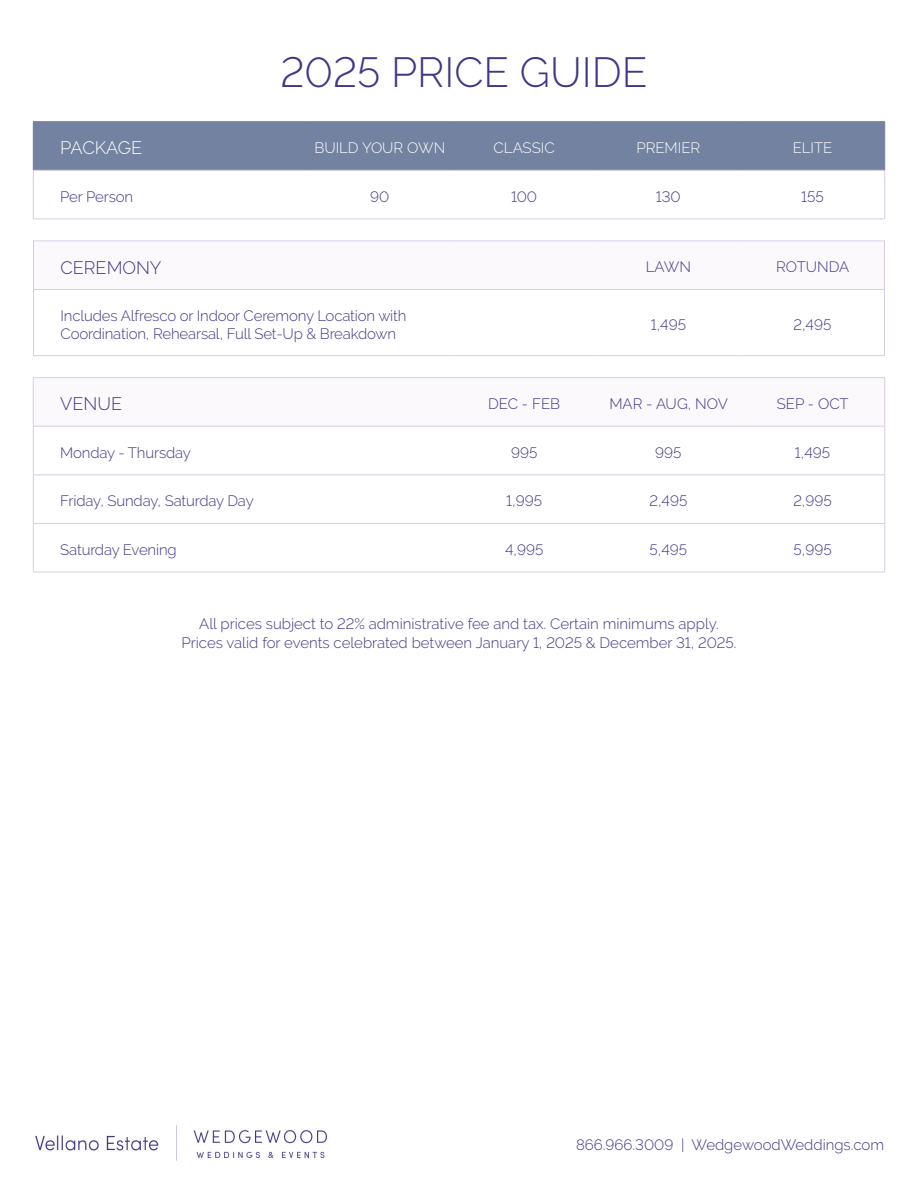
<style>
.page{position:relative;width:918px;height:1188px;background:#fff}
.page>*{position:absolute;margin:0;border:0;box-sizing:border-box;transform-origin:0 0}
.t1{font:300 42px "Raleway";color:#403786}
.t2{font:300 18px "Raleway";color:#403786}
.t3{font:300 18px "Raleway";letter-spacing:-.025em;color:#fff}
.t4{font:300 15px/18px "Raleway";letter-spacing:-.005em;color:#403786}
.t5{font:300 15px "Raleway";color:#fff}
</style>
<div class="page">
<svg style="left:33px;top:218px;width:852px;height:354px"></svg>
<div style="left:34px;top:122px;width:850px;height:48px;background:#7282a0"></div>
<hr style="left:33px;top:170px;width:275px;height:1px;background:#d8cce4">
<hr style="left:308px;top:170px;width:144px;height:1px;background:#d8cce4">
<hr style="left:452px;top:170px;width:144px;height:1px;background:#d8cce4">
<hr style="left:596px;top:170px;width:144px;height:1px;background:#d8cce4">
<hr style="left:740px;top:170px;width:145px;height:1px;background:#d8cce4">
<hr style="left:33px;top:170px;width:1px;height:49px;background:#d8cce4">
<hr style="left:884px;top:170px;width:1px;height:49px;background:#d8cce4">
<hr style="left:33px;top:219px;width:275px;height:1px;background:#d8cce4">
<hr style="left:308px;top:219px;width:144px;height:1px;background:#d8cce4">
<hr style="left:452px;top:219px;width:144px;height:1px;background:#d8cce4">
<hr style="left:596px;top:219px;width:144px;height:1px;background:#d8cce4">
<hr style="left:740px;top:219px;width:145px;height:1px;background:#d8cce4">
<hr style="left:33px;top:121px;width:275px;height:1px;background:#7282a0">
<hr style="left:33px;top:122px;width:1px;height:48px;background:#7282a0">
<hr style="left:308px;top:121px;width:144px;height:1px;background:#7282a0">
<hr style="left:452px;top:121px;width:144px;height:1px;background:#7282a0">
<hr style="left:596px;top:121px;width:144px;height:1px;background:#7282a0">
<hr style="left:740px;top:121px;width:145px;height:1px;background:#7282a0">
<hr style="left:884px;top:122px;width:1px;height:48px;background:#7282a0">
<svg style="left:34px;top:242px;width:850px;height:47px"></svg>
<hr style="left:33px;top:289px;width:419px;height:1px;background:#d8cce4">
<hr style="left:452px;top:289px;width:144px;height:1px;background:#d8cce4">
<hr style="left:596px;top:289px;width:144px;height:1px;background:#d8cce4">
<hr style="left:740px;top:289px;width:145px;height:1px;background:#d8cce4">
<hr style="left:33px;top:241px;width:419px;height:1px;background:#d8cce4">
<hr style="left:33px;top:241px;width:1px;height:48px;background:#d8cce4">
<hr style="left:452px;top:241px;width:144px;height:1px;background:#d8cce4">
<hr style="left:596px;top:241px;width:144px;height:1px;background:#d8cce4">
<hr style="left:740px;top:241px;width:145px;height:1px;background:#d8cce4">
<hr style="left:884px;top:241px;width:1px;height:48px;background:#d8cce4">
<hr style="left:33px;top:290px;width:1px;height:65px;background:#d8cce4">
<hr style="left:884px;top:290px;width:1px;height:65px;background:#d8cce4">
<hr style="left:33px;top:355px;width:419px;height:1px;background:#d8cce4">
<hr style="left:452px;top:355px;width:144px;height:1px;background:#d8cce4">
<hr style="left:596px;top:355px;width:144px;height:1px;background:#d8cce4">
<hr style="left:740px;top:355px;width:145px;height:1px;background:#d8cce4">
<svg style="left:34px;top:378px;width:850px;height:48px"></svg>
<hr style="left:33px;top:426px;width:1px;height:49px;background:#d8cce4">
<hr style="left:884px;top:426px;width:1px;height:49px;background:#d8cce4">
<hr style="left:33px;top:475px;width:1px;height:48px;background:#d8cce4">
<hr style="left:884px;top:475px;width:1px;height:48px;background:#d8cce4">
<hr style="left:33px;top:524px;width:1px;height:48px;background:#d8cce4">
<hr style="left:884px;top:524px;width:1px;height:48px;background:#d8cce4">
<hr style="left:33px;top:572px;width:275px;height:1px;background:#d8cce4">
<hr style="left:33px;top:475px;width:275px;height:1px;background:#d8cce4">
<hr style="left:33px;top:523px;width:275px;height:1px;background:#d8cce4">
<hr style="left:308px;top:572px;width:144px;height:1px;background:#d8cce4">
<hr style="left:452px;top:572px;width:144px;height:1px;background:#d8cce4">
<hr style="left:596px;top:572px;width:144px;height:1px;background:#d8cce4">
<hr style="left:740px;top:572px;width:145px;height:1px;background:#d8cce4">
<hr style="left:33px;top:377px;width:275px;height:1px;background:#d8cce4">
<hr style="left:33px;top:378px;width:1px;height:48px;background:#d8cce4">
<hr style="left:308px;top:377px;width:144px;height:1px;background:#d8cce4">
<hr style="left:452px;top:377px;width:144px;height:1px;background:#d8cce4">
<hr style="left:596px;top:377px;width:144px;height:1px;background:#d8cce4">
<hr style="left:740px;top:377px;width:145px;height:1px;background:#d8cce4">
<hr style="left:884px;top:378px;width:1px;height:48px;background:#d8cce4">
<hr style="left:33px;top:426px;width:275px;height:1px;background:#d8cce4">
<hr style="left:308px;top:426px;width:144px;height:1px;background:#d8cce4">
<hr style="left:452px;top:426px;width:144px;height:1px;background:#d8cce4">
<hr style="left:596px;top:426px;width:144px;height:1px;background:#d8cce4">
<hr style="left:740px;top:426px;width:145px;height:1px;background:#d8cce4">
<hr style="left:308px;top:475px;width:144px;height:1px;background:#d8cce4">
<hr style="left:452px;top:475px;width:144px;height:1px;background:#d8cce4">
<hr style="left:596px;top:475px;width:144px;height:1px;background:#d8cce4">
<hr style="left:740px;top:475px;width:145px;height:1px;background:#d8cce4">
<hr style="left:308px;top:523px;width:144px;height:1px;background:#d8cce4">
<hr style="left:452px;top:523px;width:144px;height:1px;background:#d8cce4">
<hr style="left:596px;top:523px;width:144px;height:1px;background:#d8cce4">
<hr style="left:740px;top:523px;width:145px;height:1px;background:#d8cce4">
<img style="left:35px;top:1125px;width:292px;height:36px">
<h1 class="t1" style="left:280px;top:47px;width:368px">2025 PRICE GUIDE</h1>
<p class="t3" style="left:60px;top:138px;width:83px">PACKAGE</p>
<p class="t5" style="left:314px;top:139px;width:132px">BUILD YOUR OWN</p>
<p class="t5" style="left:494px;top:139px;width:63px">CLASSIC</p>
<p class="t5" style="left:636px;top:139px;width:65px">PREMIER</p>
<p class="t5" style="left:793px;top:139px;width:41px">ELITE</p>
<p class="t4" style="left:60px;top:187px;width:74px">Per Person</p>
<p class="t4" style="left:370px;top:187px;width:21px">90</p>
<p class="t4" style="left:511px;top:187px;width:28px">100</p>
<p class="t4" style="left:656px;top:187px;width:26px">130</p>
<p class="t4" style="left:801px;top:187px;width:24px">155</p>
<p class="t2" style="left:61px;top:257px;width:103px">CEREMONY</p>
<p class="t4" style="left:646px;top:258px;width:47px">LAWN</p>
<p class="t4" style="left:776px;top:258px;width:75px">ROTUNDA</p>
<p class="t4" style="left:61px;top:306px;width:348px">Includes Alfresco or Indoor Ceremony Location with<br>Coordination, Rehearsal, Full Set-Up &amp; Breakdown</p>
<p class="t4" style="left:651px;top:315px;width:37px">1,495</p>
<p class="t4" style="left:793px;top:315px;width:39px">2,495</p>
<p class="t2" style="left:60px;top:394px;width:63px">VENUE</p>
<p class="t4" style="left:488px;top:395px;width:74px">DEC - FEB</p>
<p class="t4" style="left:609px;top:395px;width:120px">MAR - AUG, NOV</p>
<p class="t4" style="left:777px;top:395px;width:73px">SEP - OCT</p>
<p class="t4" style="left:60px;top:443px;width:132px">Monday - Thursday</p>
<p class="t4" style="left:511px;top:443px;width:28px">995</p>
<p class="t4" style="left:655px;top:443px;width:28px">995</p>
<p class="t4" style="left:795px;top:443px;width:37px">1,495</p>
<p class="t4" style="left:60px;top:492px;width:195px">Friday, Sunday, Saturday Day</p>
<p class="t4" style="left:506px;top:492px;width:37px">1,995</p>
<p class="t4" style="left:649px;top:492px;width:39px">2,495</p>
<p class="t4" style="left:793px;top:492px;width:40px">2,995</p>
<p class="t4" style="left:60px;top:540px;width:118px">Saturday Evening</p>
<p class="t4" style="left:505px;top:540px;width:40px">4,995</p>
<p class="t4" style="left:650px;top:540px;width:39px">5,495</p>
<p class="t4" style="left:794px;top:540px;width:40px">5,995</p>
<p class="t4" style="left:181px;top:614px;width:557px;line-height:19.5px;text-align:center">All prices subject to 22% administrative fee and tax. Certain minimums apply.<br>Prices valid for events celebrated between January 1, 2025 &amp; December 31, 2025.</p>
<p class="t4" style="left:576px;top:1136px;width:310px">866.966.3009 | WedgewoodWeddings.com</p>
</div>
